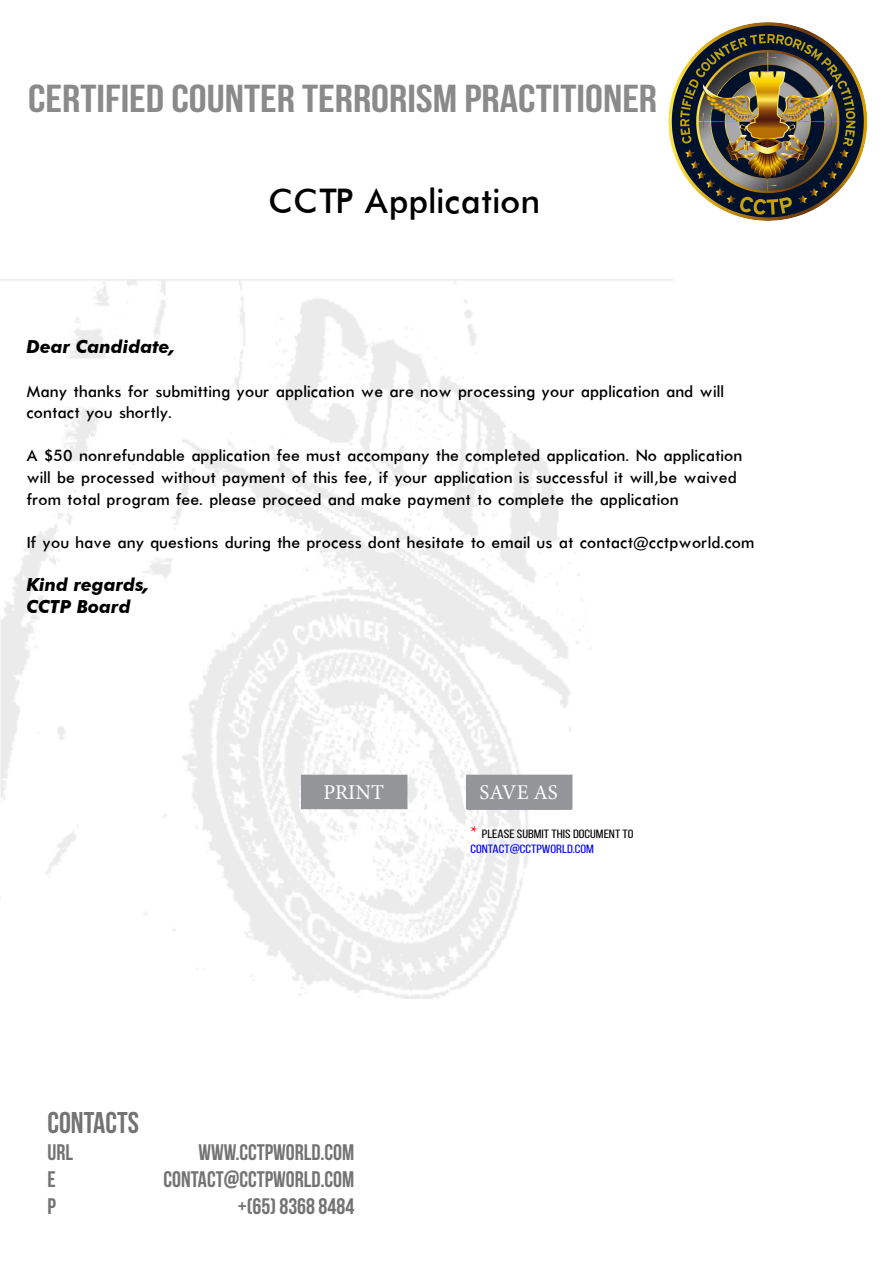
<style>
.page{position:relative;width:893px;height:1263px;background:#fff}
.page>*{position:absolute;margin:0;border:0;box-sizing:border-box;transform-origin:0 0}
.t1{font:700 39px "Bebas Neue";color:#8a8a8a;scale:1.16 1}
.t2{font:39px "Futura";color:#000}
.t3{font:700 30px "Bebas Neue";color:#737373}
.t4{font:700 22.5px "Bebas Neue";color:#737373}
.t5{font:21px "Minion Pro";color:#fff}
.t6{font:18px/21.6px "Futura";color:#000}
.t7{font:italic 700 18px/21.6px "Futura BT";color:#000}
.t8{font:12px/14.4px "Bebas Neue";color:#000;scale:1.23 1}
.s1{font-family:"Minion Pro";font-size:18px;color:#f00}
.s2{color:#00f}
</style>
<div class="page">
<img style="left:0;top:280px;width:672px;height:718px">
<div style="left:468px;top:778px;width:102px;height:30px;background:#939598"></div>
<div style="left:466px;top:775px;width:106px;height:34px;border:3px solid #939598"></div>
<div style="left:303px;top:777px;width:102px;height:30px;background:#939598"></div>
<div style="left:301px;top:775px;width:106px;height:34px;border:3px solid #939598"></div>
<img style="left:668px;top:22px;width:200px;height:199px">
<h1 class="t1" style="left:28px;top:77px;width:544px">CERTIFIED COUNTER TERRORISM PRACTITIONER</h1>
<h1 class="t2" style="left:268px;top:183px;width:273px">CCTP Application</h1>
<p class="t7" style="left:26px;top:336px;width:150px">Dear Candidate,</p>
<p class="t6" style="left:26px;top:381px;width:699px">Many thanks for submitting your application we are now processing your application and will contact you shortly.</p>
<p class="t6" style="left:26px;top:445px;width:717px">A $50 nonrefundable application fee must accompany the completed application. No application will be processed without payment of this fee, if your application is successful it will,be waived from total program fee. please proceed and make payment to complete the application</p>
<p class="t6" style="left:26px;top:532px;width:729px">If you have any questions during the process don’t hesitate to email us at contact@cctpworld.com</p>
<p class="t7" style="left:26px;top:574px;width:124px">Kind regards,<br>CCTP Board</p>
<p class="t5" style="left:323px;top:778px;width:62px">PRINT</p>
<p class="t5" style="left:479px;top:778px;width:80px">SAVE AS</p>
<p class="t8" style="left:470px;top:827px;width:134px"><span class="s1">*</span> PLEASE SUBMIT THIS DOCUMENT TO<br><span class="s2">CONTACT@CCTPWORLD.COM</span></p>
<h2 class="t3" style="left:47px;top:1106px;width:93px">CONTACTS</h2>
<p class="t4" style="left:47px;top:1140px;width:27px">URL</p>
<p class="t4" style="left:198px;top:1140px;width:157px">WWW.CCTPWORLD.COM</p>
<p class="t4" style="left:47px;top:1167px;width:10px">E</p>
<p class="t4" style="left:164px;top:1167px;width:192px">CONTACT@CCTPWORLD.COM</p>
<p class="t4" style="left:47px;top:1194px;width:10px">P</p>
<p class="t4" style="left:238px;top:1194px;width:118px">+(65) 8368 8484</p>
</div>
